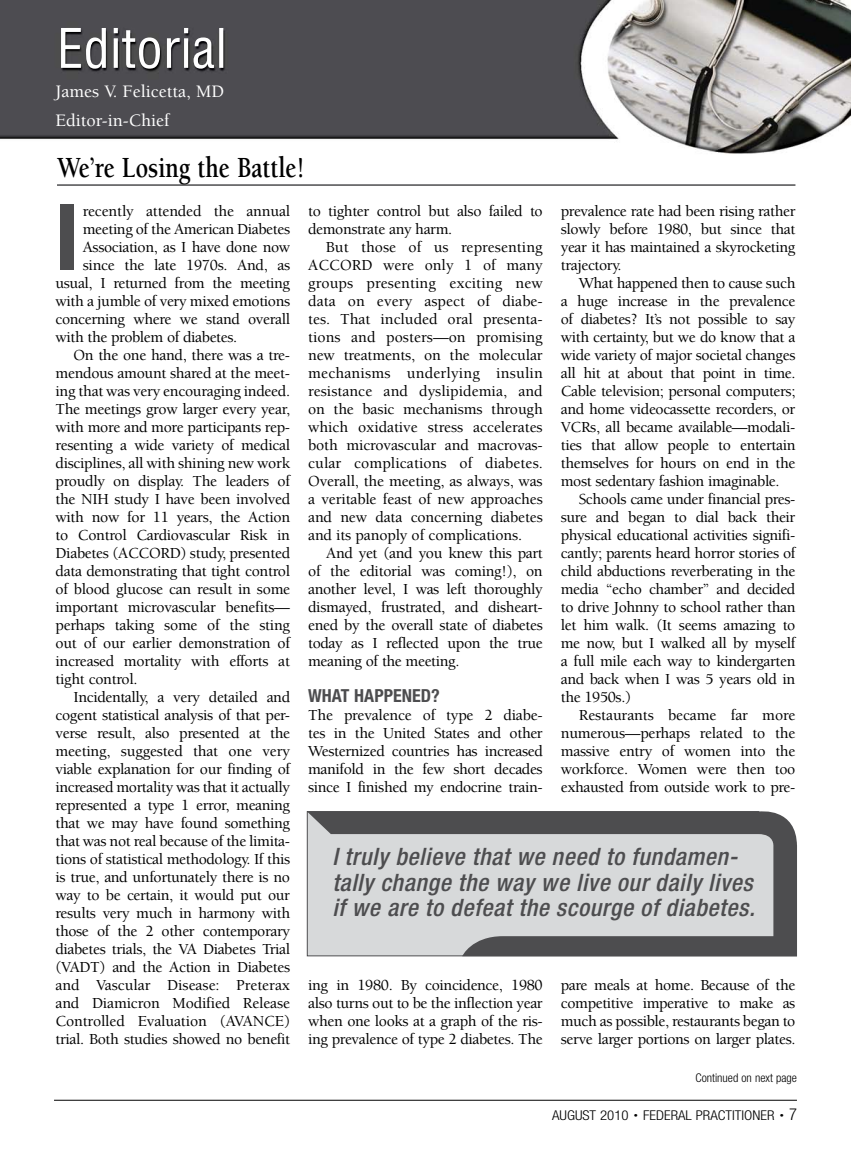
<style>
.page{position:relative;width:851px;height:1161px;background:#fff}
.page>*{position:absolute;margin:0;border:0;box-sizing:border-box;transform-origin:0 0}
.t1{font:700 condensed 91.35px "Helvetica Neue LT Std";color:#4d4d4f}
.t2{font:700 30px "Berkeley Std";color:#000;scale:.8 1}
.t3{font:italic 500 condensed 24px/25.5px "Helvetica Neue LT Std";letter-spacing:.025em;color:#4d4d4f}
.t4{font:500 18px/28.5px "Berkeley Std";color:#fff}
.t5{font:700 condensed 18px "Helvetica Neue LT Std";color:#4d4d4f}
.t6{font:500 15.75px/18px "Berkeley Std";letter-spacing:-.025em;color:#000;text-align:justify}
.t7{font:500 15.75px "Berkeley Std";letter-spacing:-.005em;color:#000}
.t8{font:300 condensed 13.5px "Helvetica Neue LT Std";color:#000;scale:1.1 1}
.t9{font:300 condensed 12px "Helvetica Neue LT Std";color:#000}
.s1{font-size:7.5px}
.s2{font-size:16.5px}
</style>
<div class="page">
<img style="left:0;top:0;width:850px;height:154px">
<img style="left:61px;top:28px;width:162px;height:41px">
<hr style="left:54px;top:1100px;width:742px;height:1px;background:#000">
<hr style="left:57px;top:184px;width:738px;height:2px;background:#4d4d4f">
<svg style="left:307px;top:811px;width:489px;height:145px;background:#b0b2b3"></svg>
<p class="t4" style="left:56px;top:78px;width:170px">James V. Felicetta, MD<br>Editor-in-Chief</p>
<h2 class="t2" style="left:57px;top:151px;width:310px">We’re Losing the Battle!</h2>
<h1 class="t1" style="left:56px;top:182px;width:25px">I</h1>
<p class="t6" style="left:83px;top:202px;width:209px">recently attended the annual</p>
<p class="t6" style="left:308px;top:202px;width:236px">to tighter control but also failed to demonstrate any harm.</p>
<p class="t6" style="left:308px;top:238px;width:236px;text-indent:18px">But those of us representing ACCORD were only 1 of many groups presenting exciting new data on every aspect of diabe&shy;tes. That included oral presenta&shy;tions and posters—on promising new treatments, on the molecular mechanisms underlying insulin resistance and dyslipidemia, and on the basic mechanisms through which oxidative stress accelerates both microvascular and macrovas&shy;cular complications of diabetes.<br>Overall, the meeting, as always, was a veritable feast of new approaches and new data concerning diabetes and its panoply of complications.</p>
<p class="t6" style="left:308px;top:545px;width:236px;text-indent:18px">And yet (and you knew this part of the editorial was coming!), on another level, I was left thoroughly dismayed, frustrated, and disheart&shy;ened by the overall state of diabetes today as I reflected upon the true meaning of the meeting.</p>
<p class="t5" style="left:308px;top:685px;width:133px">WHAT HAPPENED?</p>
<p class="t6" style="left:308px;top:706px;width:236px">The prevalence of type 2 diabe&shy;tes in the United States and other Westernized countries has increased manifold in the few short decades since I finished my endocrine train-</p>
<p class="t6" style="left:561px;top:202px;width:236px">prevalence rate had been rising rather slowly before 1980, but since that year it has maintained a skyrocketing trajectory.</p>
<p class="t6" style="left:561px;top:274px;width:236px;text-indent:18px">What happened then to cause such a huge increase in the prevalence of diabetes? It’s not possible to say with certainty, but we do know that a wide variety of major societal changes all hit at about that point in time.<br>Cable television; personal computers; and home videocassette recorders, or VCRs, all became available—modali&shy;ties that allow people to entertain themselves for hours on end in the most sedentary fashion imaginable.</p>
<p class="t6" style="left:561px;top:490px;width:236px;text-indent:18px">Schools came under financial pres&shy;sure and began to dial back their physical educational activities signifi&shy;cantly; parents heard horror stories of child abductions reverberating in the media “echo chamber” and decided to drive Johnny to school rather than let him walk. (It seems amazing to me now, but I walked all by myself a full mile each way to kindergarten and back when I was 5 years old in the 1950s.)</p>
<p class="t6" style="left:561px;top:706px;width:236px;text-indent:18px">Restaurants became far more numerous—perhaps related to the massive entry of women into the workforce. Women were then too exhausted from outside work to pre-</p>
<p class="t6" style="left:83px;top:220px;width:209px">meeting of the American Diabetes</p>
<p class="t6" style="left:83px;top:238px;width:209px">Association, as I have done now</p>
<p class="t6" style="left:83px;top:256px;width:209px">since the late 1970s. And, as</p>
<p class="t6" style="left:55px;top:274px;width:236px">usual, I returned from the meeting</p>
<p class="t6" style="left:55px;top:292px;width:236px">with a jumble of very mixed emotions</p>
<p class="t6" style="left:55px;top:310px;width:236px">concerning where we stand overall</p>
<p class="t6" style="left:55px;top:328px;width:183px">with the problem of diabetes.</p>
<p class="t6" style="left:74px;top:346px;width:218px">On the one hand, there was a tre-</p>
<p class="t6" style="left:55px;top:364px;width:236px">mendous amount shared at the meet-</p>
<p class="t6" style="left:55px;top:382px;width:236px">ing that was very encouraging indeed.</p>
<p class="t6" style="left:55px;top:400px;width:236px">The meetings grow larger every year,</p>
<p class="t6" style="left:55px;top:418px;width:236px">with more and more participants rep-</p>
<p class="t6" style="left:55px;top:436px;width:236px">resenting a wide variety of medical</p>
<p class="t6" style="left:55px;top:454px;width:236px">disciplines, all with shining new work</p>
<p class="t6" style="left:55px;top:472px;width:236px">proudly on display. The leaders of</p>
<p class="t6" style="left:55px;top:490px;width:236px">the NIH study I have been involved</p>
<p class="t6" style="left:55px;top:508px;width:236px">with now for 11 years, the Action</p>
<p class="t6" style="left:55px;top:526px;width:236px">to Control Cardiovascular Risk in</p>
<p class="t6" style="left:55px;top:544px;width:236px">Diabetes (ACCORD) study, presented</p>
<p class="t6" style="left:55px;top:562px;width:236px">data demonstrating that tight control</p>
<p class="t6" style="left:55px;top:580px;width:236px">of blood glucose can result in some</p>
<p class="t6" style="left:55px;top:598px;width:236px">important microvascular benefits—</p>
<p class="t6" style="left:55px;top:616px;width:236px">perhaps taking some of the sting</p>
<p class="t6" style="left:55px;top:634px;width:236px">out of our earlier demonstration of</p>
<p class="t6" style="left:55px;top:652px;width:236px">increased mortality with efforts at</p>
<p class="t6" style="left:55px;top:670px;width:84px">tight control.</p>
<p class="t6" style="left:74px;top:688px;width:218px">Incidentally, a very detailed and</p>
<p class="t6" style="left:55px;top:706px;width:236px">cogent statistical analysis of that per-</p>
<p class="t6" style="left:55px;top:724px;width:236px">verse result, also presented at the</p>
<p class="t6" style="left:55px;top:742px;width:236px">meeting, suggested that one very</p>
<p class="t6" style="left:55px;top:760px;width:236px">viable explanation for our finding of</p>
<p class="t6" style="left:55px;top:778px;width:236px">increased mortality was that it actually</p>
<p class="t6" style="left:55px;top:796px;width:236px">represented a type 1 error, meaning</p>
<p class="t6" style="left:55px;top:814px;width:236px">that we may have found something</p>
<p class="t6" style="left:55px;top:832px;width:236px">that was not real because of the limita-</p>
<p class="t6" style="left:55px;top:850px;width:236px">tions of statistical methodology. If this</p>
<p class="t6" style="left:55px;top:868px;width:236px">is true, and unfortunately there is no</p>
<p class="t6" style="left:55px;top:886px;width:236px">way to be certain, it would put our</p>
<p class="t6" style="left:55px;top:904px;width:236px">results very much in harmony with</p>
<p class="t6" style="left:55px;top:922px;width:236px">those of the 2 other contemporary</p>
<p class="t6" style="left:55px;top:940px;width:236px">diabetes trials, the VA Diabetes Trial</p>
<p class="t6" style="left:55px;top:958px;width:236px">(VADT) and the Action in Diabetes</p>
<p class="t7" style="left:55px;top:977px;width:236px">and Vascular Disease: Preterax</p>
<p class="t6" style="left:55px;top:994px;width:236px">and Diamicron Modified Release</p>
<p class="t6" style="left:55px;top:1012px;width:236px">Controlled Evaluation (AVANCE)</p>
<p class="t6" style="left:55px;top:1030px;width:236px">trial. Both studies showed no benefit</p>
<h3 class="t3" style="left:332px;top:844px;width:424px">I truly believe that we need to fundamen&shy;tally change the way we live our daily lives if we are to defeat the scourge of diabetes.</h3>
<p class="t6" style="left:561px;top:976px;width:236px">pare meals at home. Because of the competitive imperative to make as much as possible, restaurants began to serve larger portions on larger plates.</p>
<p class="t6" style="left:308px;top:976px;width:236px">ing in 1980. By coincidence, 1980 also turns out to be the inflection year when one looks at a graph of the ris&shy;ing prevalence of type 2 diabetes. The</p>
<p class="t9" style="left:695px;top:1071px;width:103px">Continued on next page</p>
<p class="t8" style="left:552px;top:1107px;width:224px">August 2010 <span class="s1">•</span> FEDERAL PRACTITIONER <span class="s1">•</span> <span class="s2">7</span></p>
</div>
